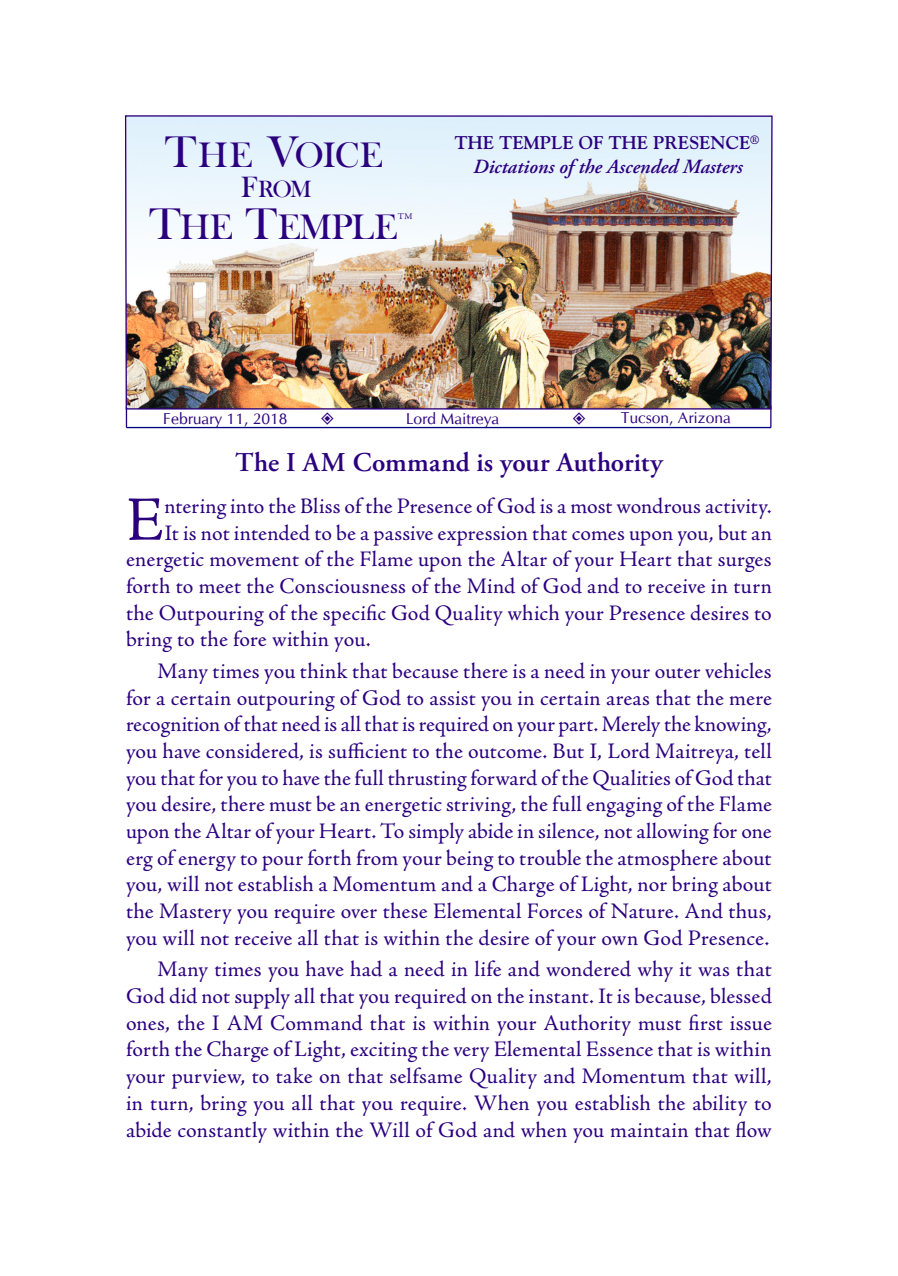
<style>
.page{position:relative;width:898px;height:1276px;background:#fff}
.page>*{position:absolute;margin:0;border:0;box-sizing:border-box;transform-origin:0 0}
.t1{font:63px "Adobe Jenson Pro";color:#2b007f}
.t2{font:36.4px/71.8px "Bask Old Face SC800";letter-spacing:-.015em;color:#2b007f;text-align:center}
.t3{font:600 27.12px "Adobe Garamond Pro";letter-spacing:.005em;color:#2b007f}
.t4{font:24.15px "Bask Old Face SC800";color:#2b007f}
.t5{font:22.22px/26.6px "Adobe Jenson Pro";letter-spacing:.01em;color:#2b007f;text-align:justify}
.t6{font:italic 600 20.12px "Adobe Garamond Pro";color:#2b007f}
.t7{font:700 18.38px "Goudy";color:#2b007f}
.t8{font:15.75px "CG Omega";color:#2b007f}
.t9{font:8.75px "Adobe Jenson Pro";color:#2b007f}
.s1{font-size:45.5px}
.s2{font-size:30.1px}
</style>
<div class="page">
<img style="left:124px;top:115px;width:649px;height:295px">
<hr style="left:126px;top:427px;width:645px;height:1px;background:#00007f">
<svg style="left:126px;top:407px;width:1px;height:20px"></svg>
<svg style="left:770px;top:406px;width:1px;height:21px"></svg>
<h2 class="t2" style="left:149px;top:120px;width:249px"><span class="s1">T</span>HE <span class="s1">V</span>OICE<br><span class="s1">T</span>HE <span class="s1">T</span>EMPLE</h2>
<p class="t4" style="left:241px;top:176px;width:72px"><span class="s2">F</span>ROM</p>
<p class="t9" style="left:398px;top:211px;width:16px">TM</p>
<p class="t7" style="left:454px;top:131px;width:306px">THE TEMPLE OF THE PRESENCE<sup>®</sup></p>
<p class="t6" style="left:473px;top:155px;width:271px">Dictations of the Ascended Masters</p>
<p class="t8" style="left:163px;top:409px;width:126px">February 11, 2018</p>
<p class="t8" style="left:406px;top:409px;width:95px">Lord Maitreya</p>
<p class="t8" style="left:621px;top:409px;width:112px">Tucson, Arizona</p>
<p class="t3" style="left:235px;top:447px;width:429px">The I AM Command is your Authority</p>
<h1 class="t1" style="left:126px;top:484px;width:39px">E</h1>
<p class="t5" style="left:164px;top:493px;width:609px">ntering into the Bliss of the Presence of God is a most wondrous activity.</p>
<p class="t5" style="left:164px;top:520px;width:609px">It is not intended to be a passive expression that comes upon you, but an</p>
<p class="t5" style="left:126px;top:546px;width:647px">energetic movement of the Flame upon the Altar of your Heart that surges</p>
<p class="t5" style="left:126px;top:573px;width:647px">forth to meet the Consciousness of the Mind of God and to receive in turn</p>
<p class="t5" style="left:126px;top:600px;width:647px">the Outpouring of the specific God Quality which your Presence desires to</p>
<p class="t5" style="left:126px;top:626px;width:246px">bring to the fore within you.</p>
<p class="t5" style="left:126px;top:658px;width:647px;text-indent:31px">Many times you think that because there is a need in your outer vehicles for a certain outpouring of God to assist you in certain areas that the mere recognition of that need is all that is required on your part. Merely the knowing, you have considered, is sufficient to the outcome. But I, Lord Maitreya, tell you that for you to have the full thrusting forward of the Qualities of God that you desire, there must be an energetic striving, the full engaging of the Flame upon the Altar of your Heart. To simply abide in silence, not allowing for one erg of energy to pour forth from your being to trouble the atmosphere about you, will not establish a Momentum and a Charge of Light, nor bring about the Mastery you require over these Elemental Forces of Nature. And thus, you will not receive all that is within the desire of your own God Presence.</p>
<p class="t5" style="left:126px;top:956px;width:647px;text-indent:31px">Many times you have had a need in life and wondered why it was that God did not supply all that you required on the instant. It is because, blessed ones, the I AM Command that is within your Authority must first issue forth the Charge of Light, exciting the very Elemental Essence that is within your purview, to take on that selfsame Quality and Momentum that will, in turn, bring you all that you require. When you establish the ability to abide constantly within the Will of God and when you maintain that flow</p>
</div>
